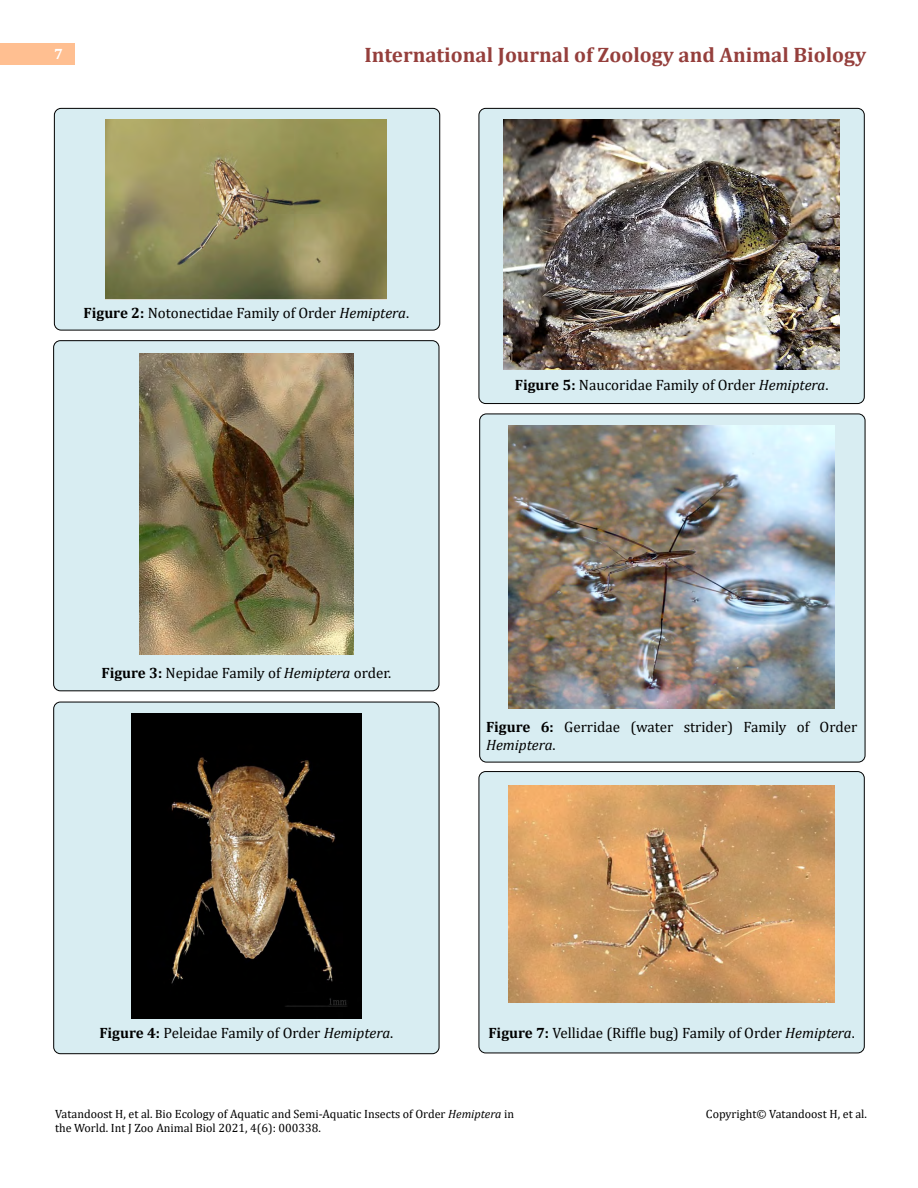
<style>
.page{position:relative;width:918px;height:1188px;background:#fff}
.page>*{position:absolute;margin:0;border:0;box-sizing:border-box;transform-origin:0 0}
.t1{font:700 21px "Cambria";color:#953f3c}
.t2{font:15px/18px "Cambria";color:#000}
.t3{font:700 15px "Cambria";color:#fff}
.t4{font:12px/14.4px "Cambria";color:#000}
.s1{font-weight:700}
.s2{font-style:italic}
</style>
<div class="page">
<div style="left:0;top:43px;width:75px;height:21px;background:#ffbf91"></div>
<div style="left:479px;top:772px;width:385px;height:281px;background:#d8edf2;border-radius:7px"></div>
<div style="left:479px;top:771px;width:386px;height:282px;border:1px solid #000;border-radius:7px"></div>
<div style="left:480px;top:414px;width:385px;height:348px;background:#d8edf2;border-radius:7px"></div>
<div style="left:479px;top:414px;width:386px;height:348px;border:1px solid #000;border-radius:7px"></div>
<div style="left:479px;top:108px;width:385px;height:296px;background:#d8edf2;border-radius:7px"></div>
<div style="left:479px;top:108px;width:386px;height:296px;border:1px solid #000;border-radius:7px"></div>
<div style="left:54px;top:702px;width:385px;height:352px;background:#d8edf2;border-radius:7px"></div>
<div style="left:53px;top:702px;width:386px;height:352px;border:1px solid #000;border-radius:7px"></div>
<div style="left:54px;top:341px;width:385px;height:350px;background:#d8edf2;border-radius:7px"></div>
<div style="left:53px;top:340px;width:386px;height:351px;border:1px solid #000;border-radius:7px"></div>
<div style="left:54px;top:108px;width:386px;height:222px;background:#d8edf2;border-radius:7px"></div>
<div style="left:54px;top:108px;width:386px;height:222px;border:1px solid #000;border-radius:7px"></div>
<img style="left:106px;top:120px;width:281px;height:179px">
<img style="left:139px;top:354px;width:215px;height:301px">
<img style="left:131px;top:714px;width:231px;height:304px">
<img style="left:504px;top:120px;width:335px;height:250px">
<img style="left:509px;top:426px;width:326px;height:283px">
<img style="left:509px;top:786px;width:325px;height:217px">
<p class="t3" style="left:54px;top:44px;width:10px">7</p>
<h1 class="t1" style="left:364px;top:40px;width:503px">International Journal of Zoology and Animal Biology</h1>
<p class="t2" style="left:84px;top:303px;width:327px"><span class="s1">Figure 2:</span> Notonectidae Family of Order <span class="s2">Hemiptera</span>.</p>
<p class="t2" style="left:515px;top:375px;width:315px"><span class="s1">Figure 5:</span> Naucoridae Family of Order <span class="s2">Hemiptera</span>.</p>
<p class="t2" style="left:102px;top:663px;width:291px"><span class="s1">Figure 3:</span> Nepidae Family of <span class="s2">Hemiptera</span> order.</p>
<p class="t2" style="left:486px;top:717px;width:373px"><span class="s1">Figure 6:</span> Gerridae (water strider) Family of Order<br><span class="s2">Hemiptera</span>.</p>
<p class="t2" style="left:99px;top:1023px;width:296px"><span class="s1">Figure 4:</span> Peleidae Family of Order <span class="s2">Hemiptera</span>.</p>
<p class="t2" style="left:488px;top:1023px;width:368px"><span class="s1">Figure 7:</span> Vellidae (Riffle bug) Family of Order <span class="s2">Hemiptera</span>.</p>
<p class="t4" style="left:55px;top:1106px;width:460px">Vatandoost H, et al. Bio Ecology of Aquatic and Semi-Aquatic Insects of Order <span class="s2">Hemiptera</span> in the World. Int J Zoo Animal Biol 2021, 4(6): 000338.</p>
<p class="t4" style="left:706px;top:1106px;width:163px">Copyright© Vatandoost H, et al.</p>
</div>
